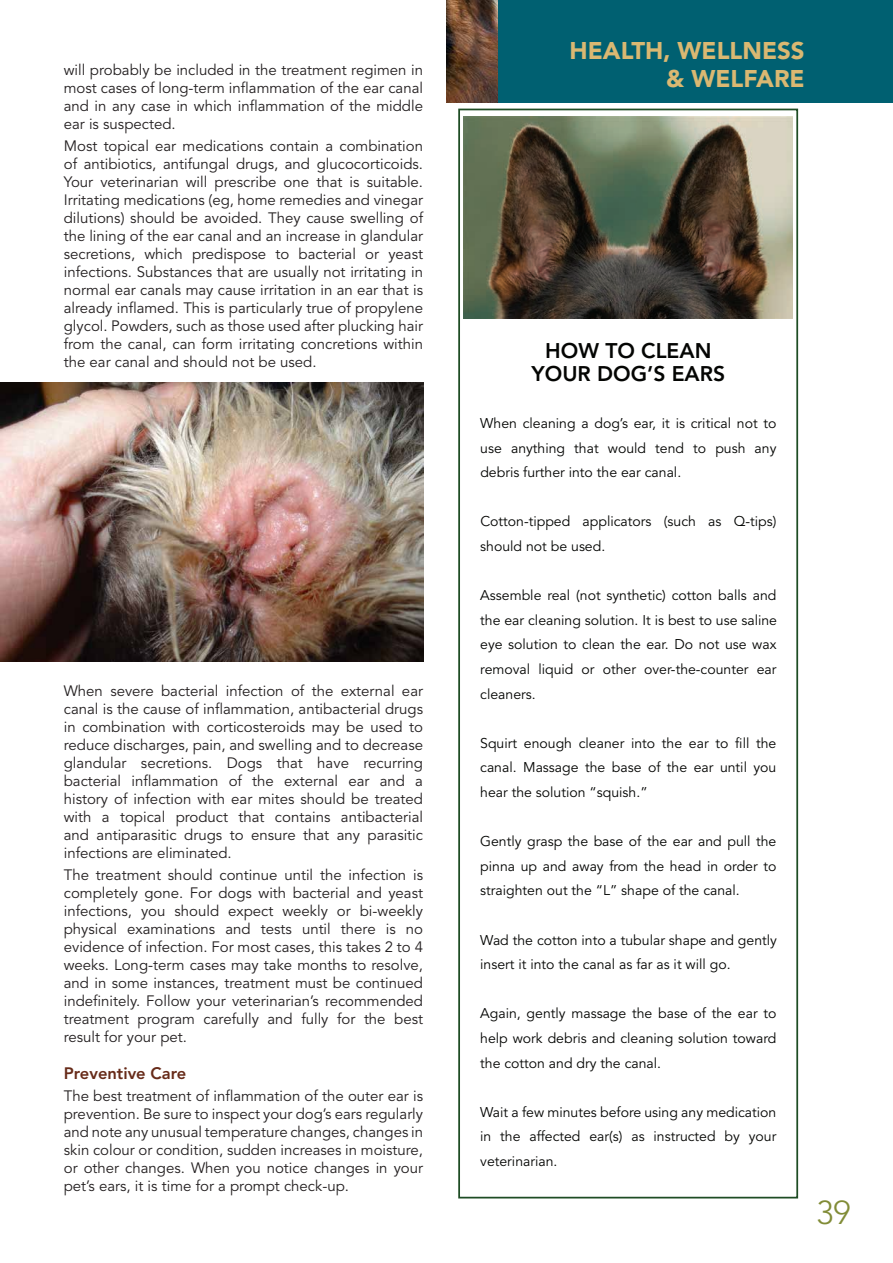
<style>
.page{position:relative;width:893px;height:1263px;background:#fff}
.page>*{position:absolute;margin:0;border:0;box-sizing:border-box;transform-origin:0 0}
.t1{font:300 33px "Avenir LT Std";color:#818c37}
.t2{font:900 24px/28.8px "Avenir LT Std";color:#dab872;text-align:right}
.t3{font:800 21.15px/22.8px "Avenir";color:#040503;text-align:center}
.t4{font:800 16.5px "Avenir LT Std";color:#672b19}
.t5{font:15px/18px "Avenir LT Std";color:#231f20;text-align:justify}
.t6{font:14.1px/24.6px "Avenir";color:#040503;text-align:justify}
</style>
<div class="page">
<div style="left:446px;top:0;width:447px;height:102px;background:#006071"></div>
<img style="left:446px;top:0;width:51px;height:102px">
<img style="left:0;top:383px;width:423px;height:279px">
<div style="left:458px;top:109px;width:340px;height:1089px;border:2px solid #1e4c24"></div>
<img style="left:464px;top:116px;width:329px;height:202px">
<p class="t5" style="left:64px;top:61px;width:361px">will probably be included in the treatment regimen in most cases of long-term inflammation of the ear canal and in any case in which inflammation of the middle ear is suspected.</p>
<p class="t5" style="left:64px;top:138px;width:361px">Most topical ear medications contain a combination of antibiotics, antifungal drugs, and glucocorticoids.<br>Your veterinarian will prescribe one that is suitable.<br>Irritating medications (eg, home remedies and vinegar dilutions) should be avoided. They cause swelling of the lining of the ear canal and an increase in glandular secretions, which predispose to bacterial or yeast infections. Substances that are usually not irritating in normal ear canals may cause irritation in an ear that is already inflamed. This is particularly true of propylene glycol. Powders, such as those used after plucking hair from the canal, can form irritating concretions within the ear canal and should not be used.</p>
<p class="t5" style="left:64px;top:682px;width:361px">When severe bacterial infection of the external ear canal is the cause of inflammation, antibacterial drugs in combination with corticosteroids may be used to reduce discharges, pain, and swelling and to decrease glandular secretions. Dogs that have recurring bacterial inflammation of the external ear and a history of infection with ear mites should be treated with a topical product that contains antibacterial and antiparasitic drugs to ensure that any parasitic infections are eliminated.</p>
<p class="t5" style="left:64px;top:866px;width:361px">The treatment should continue until the infection is completely gone. For dogs with bacterial and yeast infections, you should expect weekly or bi-weekly physical examinations and tests until there is no evidence of infection. For most cases, this takes 2 to 4 weeks. Long-term cases may take months to resolve, and in some instances, treatment must be continued indefinitely. Follow your veterinarian’s recommended treatment program carefully and fully for the best result for your pet.</p>
<p class="t4" style="left:64px;top:1063px;width:124px">Preventive Care</p>
<p class="t5" style="left:64px;top:1087px;width:361px">The best treatment of inflammation of the outer ear is prevention. Be sure to inspect your dog’s ears regularly and note any unusual temperature changes, changes in skin colour or condition, sudden increases in moisture, or other changes. When you notice changes in your pet’s ears, it is time for a prompt check-up.</p>
<h2 class="t2" style="left:570px;top:36px;width:237px">HEALTH, WELLNESS &amp; WELFARE</h2>
<h3 class="t3" style="left:532px;top:339px;width:195px">HOW TO CLEAN<br>YOUR DOG’S EARS</h3>
<p class="t6" style="left:480px;top:411px;width:298px">When cleaning a dog’s ear, it is critical not to use anything that would tend to push any debris further into the ear canal.</p>
<p class="t6" style="left:480px;top:509px;width:298px">Cotton-tipped applicators (such as Q-tips) should not be used.</p>
<p class="t6" style="left:480px;top:583px;width:298px">Assemble real (not synthetic) cotton balls and the ear cleaning solution. It is best to use saline eye solution to clean the ear. Do not use wax removal liquid or other over-the-counter ear cleaners.</p>
<p class="t6" style="left:480px;top:731px;width:298px">Squirt enough cleaner into the ear to fill the canal. Massage the base of the ear until you hear the solution “squish.”</p>
<p class="t6" style="left:480px;top:829px;width:298px">Gently grasp the base of the ear and pull the pinna up and away from the head in order to straighten out the “L” shape of the canal.</p>
<p class="t6" style="left:480px;top:928px;width:298px">Wad the cotton into a tubular shape and gently insert it into the canal as far as it will go.</p>
<p class="t6" style="left:480px;top:1001px;width:298px">Again, gently massage the base of the ear to help work debris and cleaning solution toward the cotton and dry the canal.</p>
<p class="t6" style="left:480px;top:1100px;width:298px">Wait a few minutes before using any medication in the affected ear(s) as instructed by your veterinarian.</p>
<h1 class="t1" style="left:816px;top:1193px;width:36px">39</h1>
</div>
